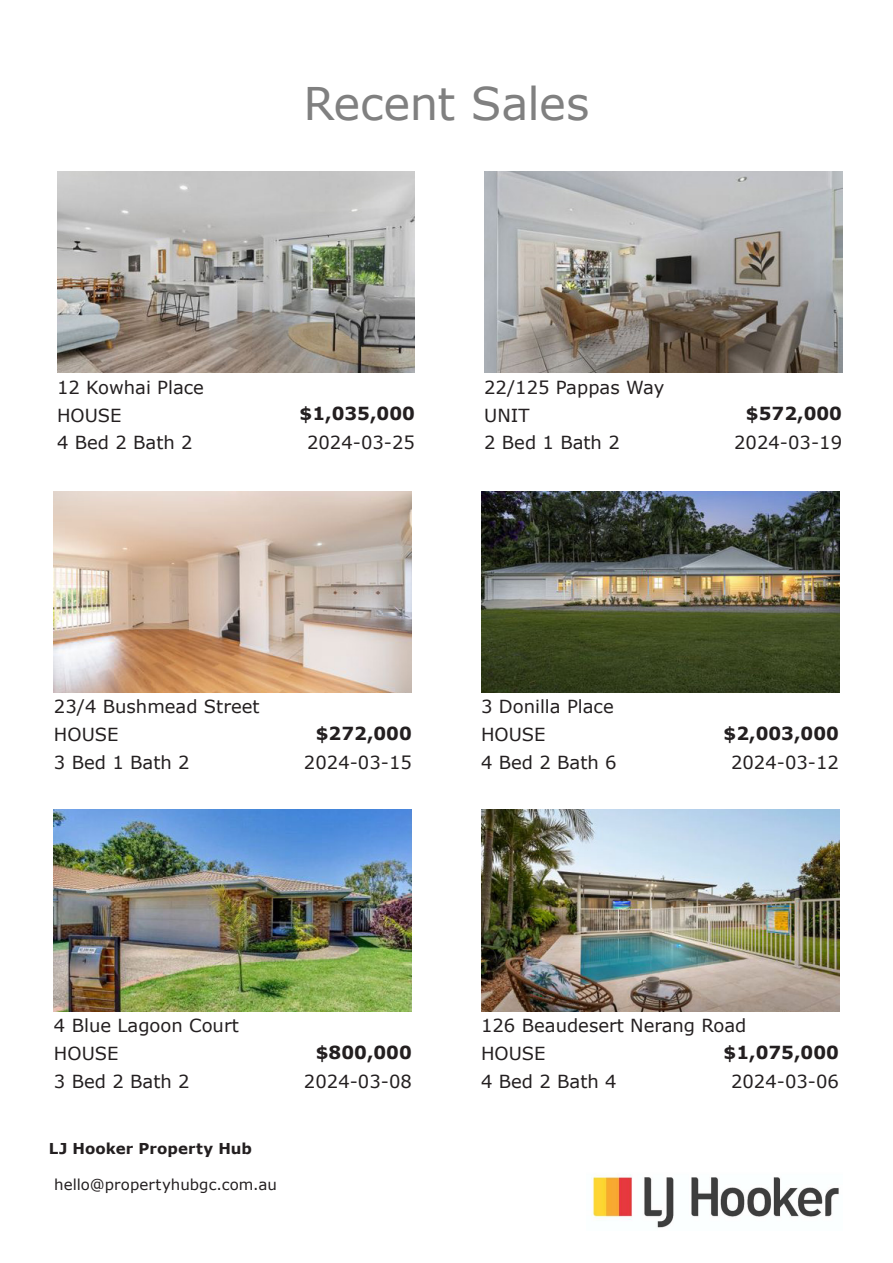
<style>
.page{position:relative;width:893px;height:1263px;background:#fff}
.page>*{position:absolute;margin:0;border:0;box-sizing:border-box;transform-origin:0 0}
.t1{font:45px "Verdana";letter-spacing:-.01em;color:#808080}
.t2{font:18px "Verdana";color:#231f20}
.t3{font:700 18px "Verdana";color:#231f20}
.t4{font:15px "Verdana";letter-spacing:.005em;color:#231f20}
.t5{font:700 15px "Verdana";letter-spacing:.01em;color:#231f20}
</style>
<div class="page">
<img style="left:593px;top:1174px;width:246px;height:54px">
<img style="left:57px;top:171px;width:358px;height:202px">
<img style="left:484px;top:171px;width:358px;height:202px">
<img style="left:54px;top:491px;width:358px;height:201px">
<img style="left:481px;top:491px;width:358px;height:201px">
<img style="left:54px;top:810px;width:358px;height:201px">
<img style="left:481px;top:810px;width:358px;height:201px">
<h1 class="t1" style="left:304px;top:86px;width:287px">Recent Sales</h1>
<p class="t2" style="left:57px;top:380px;width:148px">12 Kowhai Place</p>
<p class="t2" style="left:484px;top:380px;width:182px">22/125 Pappas Way</p>
<p class="t2" style="left:57px;top:408px;width:66px">HOUSE</p>
<p class="t3" style="left:300px;top:406px;width:117px">$1,035,000</p>
<p class="t2" style="left:484px;top:408px;width:47px">UNIT</p>
<p class="t3" style="left:746px;top:406px;width:98px">$572,000</p>
<p class="t2" style="left:57px;top:436px;width:137px">4 Bed 2 Bath 2</p>
<p class="t2" style="left:307px;top:436px;width:109px">2024-03-25</p>
<p class="t2" style="left:484px;top:436px;width:137px">2 Bed 1 Bath 2</p>
<p class="t2" style="left:734px;top:436px;width:109px">2024-03-19</p>
<p class="t2" style="left:54px;top:700px;width:207px">23/4 Bushmead Street</p>
<p class="t2" style="left:481px;top:700px;width:134px">3 Donilla Place</p>
<p class="t2" style="left:54px;top:727px;width:66px">HOUSE</p>
<p class="t3" style="left:316px;top:726px;width:98px">$272,000</p>
<p class="t2" style="left:481px;top:727px;width:66px">HOUSE</p>
<p class="t3" style="left:724px;top:726px;width:117px">$2,003,000</p>
<p class="t2" style="left:54px;top:755px;width:137px">3 Bed 1 Bath 2</p>
<p class="t2" style="left:304px;top:755px;width:109px">2024-03-15</p>
<p class="t2" style="left:481px;top:755px;width:137px">4 Bed 2 Bath 6</p>
<p class="t2" style="left:731px;top:755px;width:109px">2024-03-12</p>
<p class="t2" style="left:54px;top:1018px;width:186px">4 Blue Lagoon Court</p>
<p class="t2" style="left:54px;top:1046px;width:66px">HOUSE</p>
<p class="t2" style="left:54px;top:1074px;width:137px">3 Bed 2 Bath 2</p>
<p class="t3" style="left:316px;top:1045px;width:98px">$800,000</p>
<p class="t2" style="left:304px;top:1074px;width:109px">2024-03-08</p>
<p class="t2" style="left:481px;top:1018px;width:267px">126 Beaudesert Nerang Road</p>
<p class="t2" style="left:731px;top:1074px;width:109px">2024-03-06</p>
<p class="t3" style="left:724px;top:1045px;width:117px">$1,075,000</p>
<p class="t2" style="left:481px;top:1046px;width:66px">HOUSE</p>
<p class="t2" style="left:481px;top:1074px;width:137px">4 Bed 2 Bath 4</p>
<p class="t5" style="left:49px;top:1143px;width:205px">LJ Hooker Property Hub</p>
<p class="t4" style="left:54px;top:1179px;width:224px">hello@propertyhubgc.com.au</p>
</div>
